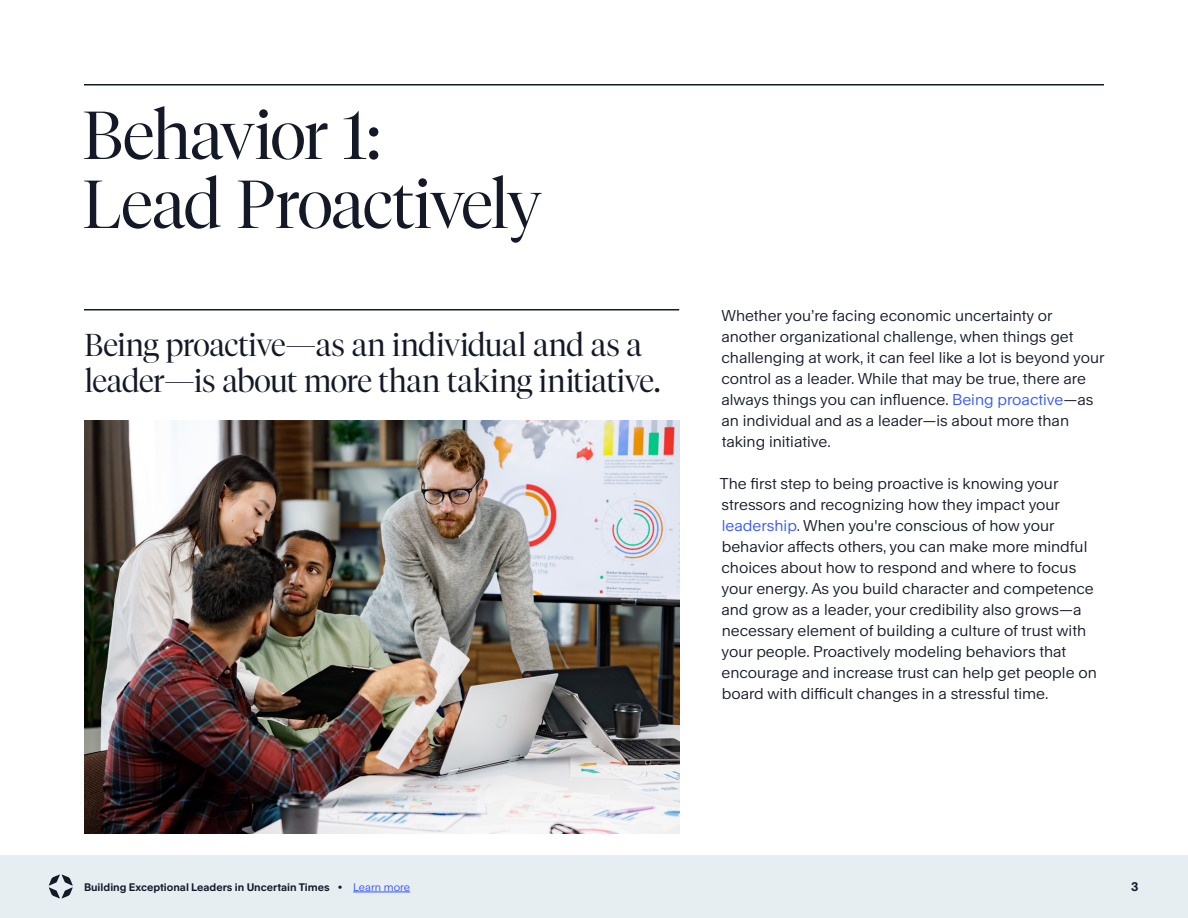
<style>
.page{position:relative;width:1188px;height:918px;background:#fff}
.page>*{position:absolute;margin:0;border:0;box-sizing:border-box;transform-origin:0 0}
.H3_Section_Title{font:300 67.5px/69px "Tiempos Fine";letter-spacing:-.02em;color:#141928}
.quote_-_no_bottom_ru{font:300 31.5px/36px "Tiempos Fine";letter-spacing:-.01em;color:#141928}
.Sml_Para{font:15px/21px "Rand";color:#141928}
.t1{font:700 12px "Rand";color:#141928}
.t2{font:700 10.5px "Rand";color:#141928}
.s1{color:#35f}
.s2{font-weight:400}
.s3{font-weight:400;color:#3253ff}
</style>
<div class="page">
<div style="left:0;top:855px;width:1188px;height:63px;background:#e7eef2"></div>
<svg style="left:49px;top:875px;width:24px;height:23px"></svg>
<hr style="left:353px;top:892px;width:57px;height:1px;background:#3253ff">
<hr style="left:84px;top:84px;width:1020px;height:2px;background:#141928">
<img style="left:84px;top:420px;width:595px;height:414px">
<hr style="left:84px;top:309px;width:595px;height:1px;background:#141928">
<p class="H3_Section_Title" style="left:82px;top:100px;width:461px">Behavior 1:<br>Lead Proactively</p>
<p class="quote_-_no_bottom_ru" style="left:84px;top:326px;width:578px">Being proactive—as an individual and as a leader—is about more than taking initiative.</p>
<p class="Sml_Para" style="left:721px;top:303px;width:385px">Whether you’re facing economic uncertainty or another organizational challenge, when things get challenging at work, it can feel like a lot is beyond your control as a leader. While that may be true, there are always things you can influence. <span class="s1">Being proactive</span>—as an individual and as a leader—is about more than taking initiative.</p>
<p class="Sml_Para" style="left:720px;top:471px;width:378px">The first step to being proactive is knowing your stressors and recognizing how they impact your <span class="s1">leadership</span>. When you're conscious of how your behavior affects others, you can make more mindful choices about how to respond and where to focus your energy. As you build character and competence and grow as a leader, your credibility also grows—a necessary element of building a culture of trust with your people. Proactively modeling behaviors that encourage and increase trust can help get people on board with difficult changes in a stressful time.</p>
<p class="t2" style="left:84px;top:879px;width:328px">Building Exceptional Leaders in Uncertain Times <span class="s2">•</span> <span class="s3">Learn more</span></p>
<p class="t1" style="left:1131px;top:877px;width:9px">3</p>
</div>
